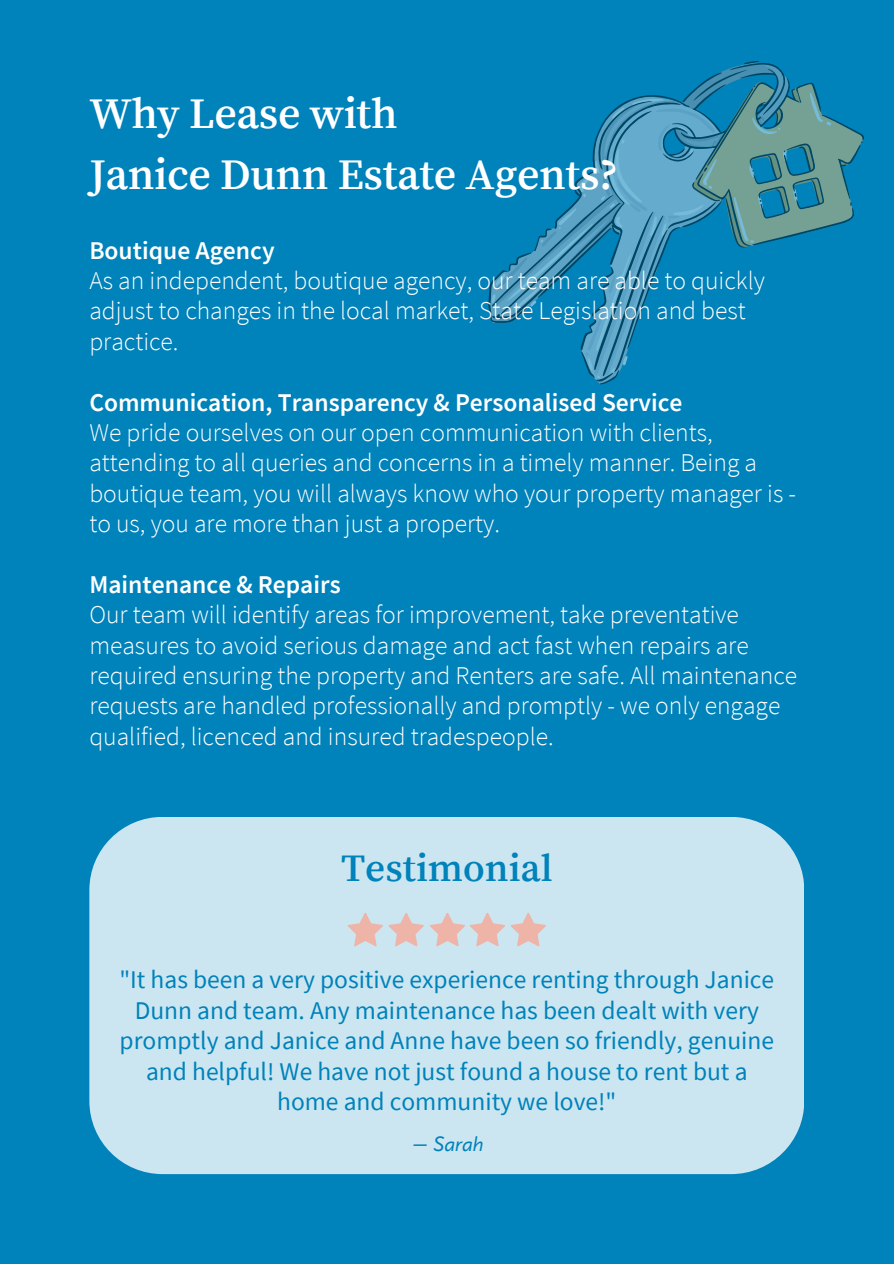
<style>
.page{position:relative;width:894px;height:1264px;background:#fff}
.page>*{position:absolute;margin:0;border:0;box-sizing:border-box;transform-origin:0 0}
.t1{font:600 43.5px/60.8px "Source Serif Pro";letter-spacing:-.01em;color:#fff}
.t2{font:600 38.7px "Source Serif Pro";color:#0082ba}
.t3{font:300 25.5px/30.3px "Source Sans Pro";color:#fff}
.t4{font:25.5px/30.5px "Source Sans Pro";color:#0082ba;text-align:center}
.t5{font:italic 21px "Circe";color:#0082ba}
.s1{font-weight:600}
</style>
<div class="page">
<div style="left:0;top:0;width:893px;height:1263px;background:#0082ba"></div>
<svg style="left:488px;top:61px;width:376px;height:324px"></svg>
<div style="left:89px;top:816px;width:714px;height:358px;background:#cce6f1;border-radius:73px"></div>
<svg style="left:347px;top:912px;width:198px;height:34px"></svg>
<p class="t1" style="left:89px;top:85px;width:530px">Why Lease with<br>Janice Dunn Estate Agents?</p>
<h3 class="t3" style="left:89px;top:234px;width:677px"><span class="s1">Boutique Agency<br></span>As an independent, boutique agency, our team are able to quickly adjust to changes in the local market, State Legislation and best practice.</h3>
<h2 class="t3" style="left:89px;top:386px;width:708px"><span class="s1">Communication, Transparency &amp; Personalised Service<br></span>We pride ourselves on our open communication with clients, attending to all queries and concerns in a timely manner. Being a boutique team, you will always know who your property manager is - to us, you are more than just a property.</h2>
<p class="t3" style="left:89px;top:568px;width:709px"><span class="s1">Maintenance &amp; Repairs<br></span>Our team will identify areas for improvement, take preventative measures to avoid serious damage and act fast when repairs are required ensuring the property and Renters are safe. All maintenance requests are handled professionally and promptly - we only engage qualified, licenced and insured tradespeople.</p>
<h3 class="t2" style="left:341px;top:845px;width:213px">Testimonial</h3>
<h1 class="t4" style="left:119px;top:964px;width:656px">"It has been a very positive experience renting through Janice Dunn and team. Any maintenance has been dealt with very promptly and Janice and Anne have been so friendly, genuine and helpful! We have not just found a house to rent but a home and community we love!"</h1>
<h3 class="t5" style="left:410px;top:1129px;width:74px">— Sarah</h3>
</div>
